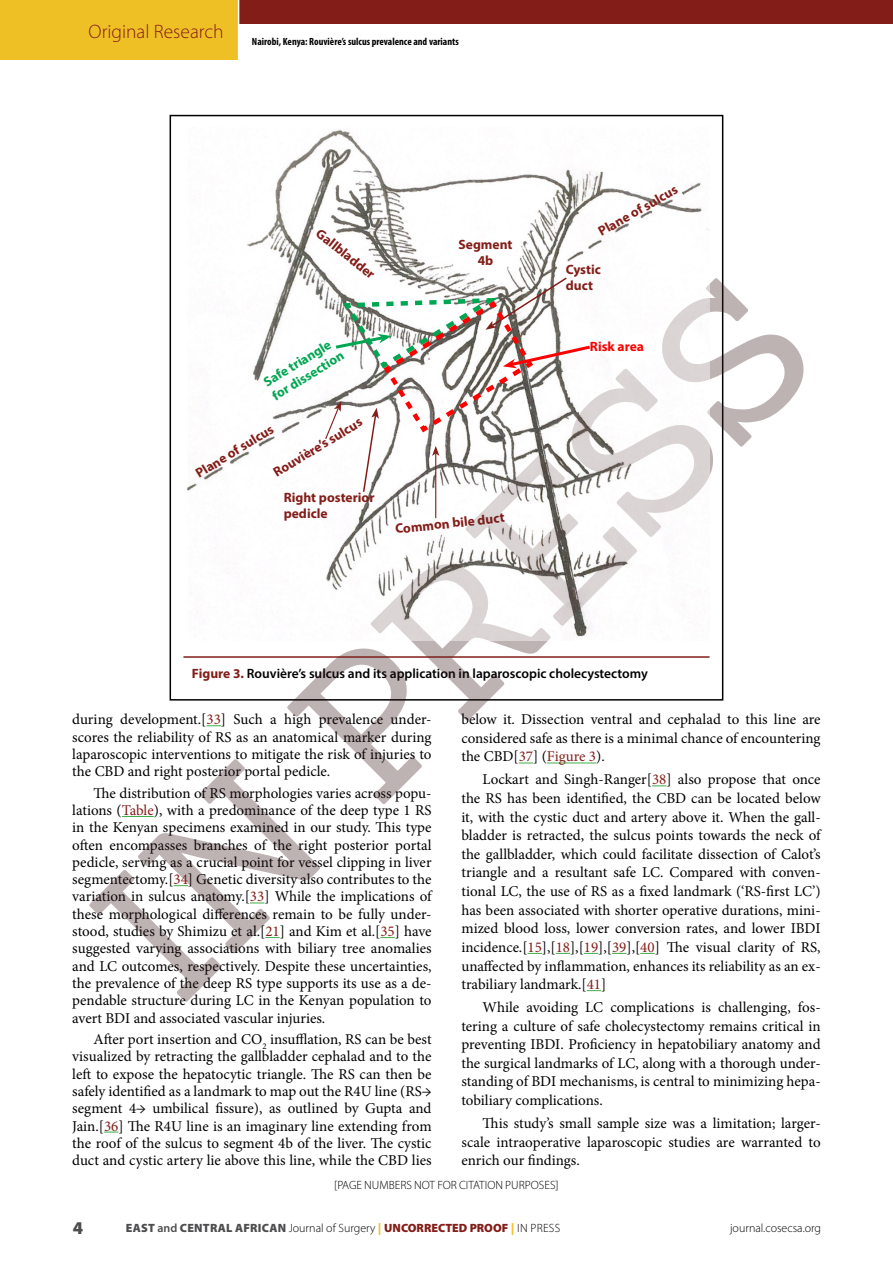
<style>
.page{position:relative;width:893px;height:1263px;background:#fff}
.page>*{position:absolute;margin:0;border:0;box-sizing:border-box;transform-origin:0 0}
.t1{font:300 19.5px "Myriad Pro";color:#831d18}
.t2{font:900 18px "Myriad Pro";color:#4d4d4f}
.ECAJS_Body_Text_Indent{font:15px/17.2px "Minion Pro";color:#000;text-align:justify}
.ECAJS_Table_Header_Row{font:700 13.5px/16.2px "Myriad Pro";color:#831d18}
.ECAJS_Table_Figure_Title{font:600 13.5px "Myriad Pro";color:#000}
.ECAJS_Table_Header_Row-2{font:700 13.5px/16.2px "Myriad Pro";color:#00a651}
.ECAJS_Table_Header_Row-3{font:700 13.5px "Myriad Pro";color:#f00}
.t3{font:300 12px "Myriad Pro";color:#000}
.t4{font:700 condensed 10.5px "Myriad Pro";color:#000}
.s1{font-weight:700;color:#831d18}
.s2{color:#831d18}
.s3{font-weight:900;color:#4d4d4f}
.s4{font-weight:600;color:#4d4d4f}
.s5{font-weight:900;color:#efc026}
.s6{font-weight:900;color:#831d18}
</style>
<div class="page">
<div style="left:239px;top:0;width:654px;height:23px;background:#831d18"></div>
<div style="left:0;top:0;width:238px;height:60px;background:#efc026"></div>
<svg style="left:104px;top:1132px;width:14px;height:1px"></svg>
<img style="left:247px;top:130px;width:462px;height:148px">
<svg style="left:455px;top:261px;width:5px;height:4px"></svg>
<svg style="left:89px;top:278px;width:715px;height:724px"></svg>
<svg style="left:519px;top:763px;width:14px;height:1px"></svg>
<hr style="left:547px;top:763px;width:49px;height:1px;background:#41ad49">
<svg style="left:652px;top:785px;width:14px;height:1px"></svg>
<svg style="left:528px;top:953px;width:14px;height:1px"></svg>
<svg style="left:556px;top:953px;width:14px;height:1px"></svg>
<svg style="left:584px;top:953px;width:14px;height:1px"></svg>
<svg style="left:612px;top:953px;width:14px;height:1px"></svg>
<svg style="left:640px;top:953px;width:15px;height:1px"></svg>
<svg style="left:587px;top:990px;width:14px;height:1px"></svg>
<h1 class="t1" style="left:89px;top:20px;width:136px">Original Research</h1>
<p class="t4" style="left:252px;top:35px;width:208px">Nairobi, Kenya: Rouvière’s sulcus prevalence and variants</p>
<p class="ECAJS_Table_Header_Row" style="left:323px;top:225px;width:73px;rotate:38deg">Gallbladder</p>
<p class="ECAJS_Table_Header_Row" style="left:459px;top:236px;width:55px;text-align:center">Segment<br>4b</p>
<p class="ECAJS_Table_Header_Row-2" style="left:260px;top:375px;width:83px;rotate:-31deg">Safe triangle for dissection</p>
<p class="ECAJS_Table_Header_Row" style="left:192px;top:467px;width:90px;rotate:-31deg">Plane of sulcus</p>
<p class="ECAJS_Table_Header_Row" style="left:270px;top:466px;width:103px;rotate:-31deg">Rouvière’s sulcus</p>
<p class="ECAJS_Table_Header_Row" style="left:284px;top:489px;width:92px">Right posterior pedicle</p>
<p class="ECAJS_Table_Header_Row" style="left:394px;top:520px;width:111px;rotate:-6deg">Common bile duct</p>
<p class="ECAJS_Table_Header_Row" style="left:595px;top:224px;width:90px;rotate:-29deg">Plane of sulcus</p>
<p class="ECAJS_Table_Header_Row" style="left:566px;top:261px;width:37px">Cystic duct</p>
<p class="ECAJS_Table_Header_Row-3" style="left:590px;top:337px;width:56px">Risk area</p>
<p class="ECAJS_Table_Figure_Title" style="left:192px;top:665px;width:457px"><span class="s1">Figure 3.</span> Rouvière’s sulcus and its application in laparoscopic cholecystectomy</p>
<p class="ECAJS_Body_Text_Indent" style="left:72px;top:711px;width:361px">during development.[<span class="s2">33</span>] Such a high prevalence under&shy;scores the reliability of RS as an anatomical marker during laparoscopic interventions to mitigate the risk of injuries to the CBD and right posterior portal pedicle.</p>
<p class="ECAJS_Body_Text_Indent" style="left:72px;top:784px;width:361px;text-indent:21px">The distribution of RS morphologies varies across popu&shy;lations (<span class="s2">Table</span>), with a predominance of the deep type 1 RS in the Kenyan specimens examined in our study. This type often encompasses branches of the right posterior portal pedicle, serving as a crucial point for vessel clipping in liver segmentectomy.[<span class="s2">34</span>] Genetic diversity also contributes to the variation in sulcus anatomy.[<span class="s2">33</span>] While the implications of these morphological differences remain to be fully under&shy;stood, studies by Shimizu et al.[<span class="s2">21</span>] and Kim et al.[<span class="s2">35</span>] have suggested varying associations with biliary tree anomalies and LC outcomes, respectively. Despite these uncertainties, the prevalence of the deep RS type supports its use as a de&shy;pendable structure during LC in the Kenyan population to avert BDI and associated vascular injuries.</p>
<p class="ECAJS_Body_Text_Indent" style="left:72px;top:1031px;width:361px;text-indent:21px">After port insertion and CO<sub>2</sub> insufflation, RS can be best visualized by retracting the gallbladder cephalad and to the left to expose the hepatocytic triangle. The RS can then be safely identified as a landmark to map out the R4U line (RS→ segment 4→ umbilical fissure), as outlined by Gupta and Jain.[<span class="s2">36</span>] The R4U line is an imaginary line extending from the roof of the sulcus to segment 4b of the liver. The cystic duct and cystic artery lie above this line, while the CBD lies</p>
<p class="ECAJS_Body_Text_Indent" style="left:461px;top:710px;width:361px;line-height:18.6px">below it. Dissection ventral and cephalad to this line are considered safe as there is a minimal chance of encountering the CBD[<span class="s2">37</span>] (<span class="s2">Figure 3</span>).</p>
<p class="ECAJS_Body_Text_Indent" style="left:461px;top:770px;width:361px;line-height:18.6px;text-indent:21px">Lockart and Singh-Ranger[<span class="s2">38</span>] also propose that once the RS has been identified, the CBD can be located below it, with the cystic duct and artery above it. When the gall&shy;bladder is retracted, the sulcus points towards the neck of the gallbladder, which could facilitate dissection of Calot’s triangle and a resultant safe LC. Compared with conven&shy;tional LC, the use of RS as a fixed landmark (‘RS-first LC’) has been associated with shorter operative durations, mini&shy;mized blood loss, lower conversion rates, and lower IBDI incidence.[<span class="s2">15</span>],[<span class="s2">18</span>],[<span class="s2">19</span>],[<span class="s2">39</span>],[<span class="s2">40</span>] The visual clarity of RS, unaffected by inflammation, enhances its reliability as an ex&shy;trabiliary landmark.[<span class="s2">41</span>]</p>
<p class="ECAJS_Body_Text_Indent" style="left:461px;top:998px;width:361px;line-height:18.6px;text-indent:21px">While avoiding LC complications is challenging, fos&shy;tering a culture of safe cholecystectomy remains critical in preventing IBDI. Proficiency in hepatobiliary anatomy and the surgical landmarks of LC, along with a thorough under&shy;standing of BDI mechanisms, is central to minimizing hepa&shy;tobiliary complications.</p>
<p class="ECAJS_Body_Text_Indent" style="left:461px;top:1114px;width:361px;line-height:18.6px;text-indent:21px">This study’s small sample size was a limitation; larger&shy;scale intraoperative laparoscopic studies are warranted to enrich our findings.</p>
<p class="t3" style="left:334px;top:1177px;width:226px">[PAGE NUMBERS NOT FOR CITATION PURPOSES]</p>
<p class="t2" style="left:73px;top:1216px;width:12px">4</p>
<p class="t3" style="left:126px;top:1221px;width:436px"><span class="s3">EAST</span> <span class="s4">and</span> <span class="s3">CENTRAL AFRICAN</span> Journal of Surgery <span class="s5">|</span> <span class="s6">UNCORRECTED PROOF</span> <span class="s5">|</span> IN PRESS</p>
<p class="t3" style="left:730px;top:1221px;width:93px">journal.cosecsa.org</p>
</div>
